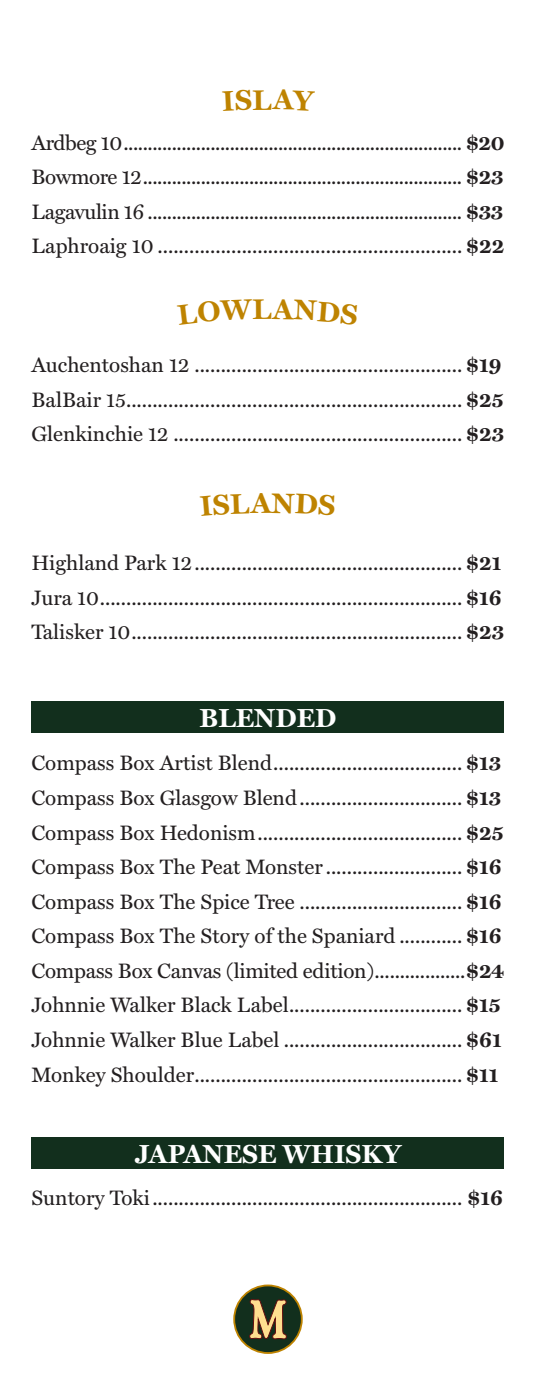
<style>
.page{position:relative;width:536px;height:1386px;background:#fff}
.page>*{position:absolute;margin:0;border:0;box-sizing:border-box;transform-origin:0 0}
.t1{font:700 28.53px "Miller Text";color:#be8300}
.t2{font:700 26.25px "Miller Text";color:#fff}
.t3{font:21px "Miller Text";color:#231f20}
.t4{font:21px "Miller Text";letter-spacing:-.02em;color:#231f20}
.s1{font-weight:700}
</style>
<div class="page">
<div style="left:32px;top:702px;width:472px;height:31px;background:#122f1d"></div>
<div style="left:32px;top:1137px;width:472px;height:31px;background:#122f1d"></div>
<div style="left:234px;top:1285px;width:68px;height:68px;background:#122f1d;border-radius:50%"></div>
<div style="left:233px;top:1285px;width:69px;height:69px;border:2px solid #be8300;border-radius:50%"></div>
<svg style="left:249px;top:1299px;width:38px;height:55px"></svg>
<h1 class="t1" style="left:252px;top:77px;width:21px">L</h1>
<p class="t4" style="left:32px;top:126px;width:474px">Ardbeg 10...................................................................... <span class="s1">$20</span></p>
<p class="t4" style="left:32px;top:161px;width:473px">Bowmore 12.................................................................. <span class="s1">$23</span></p>
<p class="t4" style="left:32px;top:195px;width:473px">Lagavulin 16 ................................................................. <span class="s1">$33</span></p>
<p class="t3" style="left:32px;top:230px;width:474px">Laphroaig 10 .......................................................... <span class="s1">$22</span></p>
<h1 class="t1" style="left:252px;top:287px;width:21px">L</h1>
<p class="t3" style="left:32px;top:348px;width:471px">Auchentoshan 12 ................................................... <span class="s1">$19</span></p>
<p class="t3" style="left:32px;top:383px;width:473px">BalBair 15................................................................ <span class="s1">$25</span></p>
<p class="t3" style="left:32px;top:418px;width:474px">Glenkinchie 12 ....................................................... <span class="s1">$23</span></p>
<h1 class="t1" style="left:250px;top:481px;width:22px">A</h1>
<p class="t3" style="left:32px;top:546px;width:471px">Highland Park 12................................................... <span class="s1">$21</span></p>
<p class="t3" style="left:32px;top:581px;width:471px">Jura 10..................................................................... <span class="s1">$16</span></p>
<p class="t3" style="left:32px;top:615px;width:474px">Talisker 10............................................................... <span class="s1">$23</span></p>
<p class="t2" style="left:199px;top:698px;width:138px">BLENDED</p>
<p class="t3" style="left:32px;top:747px;width:471px">Compass Box Artist Blend.................................... <span class="s1">$13</span></p>
<p class="t3" style="left:32px;top:781px;width:471px">Compass Box Glasgow Blend............................... <span class="s1">$13</span></p>
<p class="t3" style="left:32px;top:816px;width:473px">Compass Box Hedonism....................................... <span class="s1">$25</span></p>
<p class="t3" style="left:32px;top:850px;width:471px">Compass Box The Peat Monster .......................... <span class="s1">$16</span></p>
<p class="t3" style="left:32px;top:885px;width:471px">Compass Box The Spice Tree ............................... <span class="s1">$16</span></p>
<p class="t3" style="left:32px;top:920px;width:471px">Compass Box The Story of the Spaniard ............ <span class="s1">$16</span></p>
<p class="t3" style="left:32px;top:954px;width:474px">Compass Box Canvas (limited edition)..................<span class="s1">$24</span></p>
<p class="t3" style="left:32px;top:989px;width:470px">Johnnie Walker Black Label................................. <span class="s1">$15</span></p>
<p class="t3" style="left:32px;top:1023px;width:471px">Johnnie Walker Blue Label .................................. <span class="s1">$61</span></p>
<p class="t3" style="left:32px;top:1058px;width:468px">Monkey Shoulder................................................... <span class="s1">$11</span></p>
<p class="t2" style="left:135px;top:1133px;width:268px">JAPANESE WHISKY</p>
<p class="t3" style="left:32px;top:1182px;width:473px">Suntory Toki........................................................... <span class="s1">$16</span></p>
</div>
